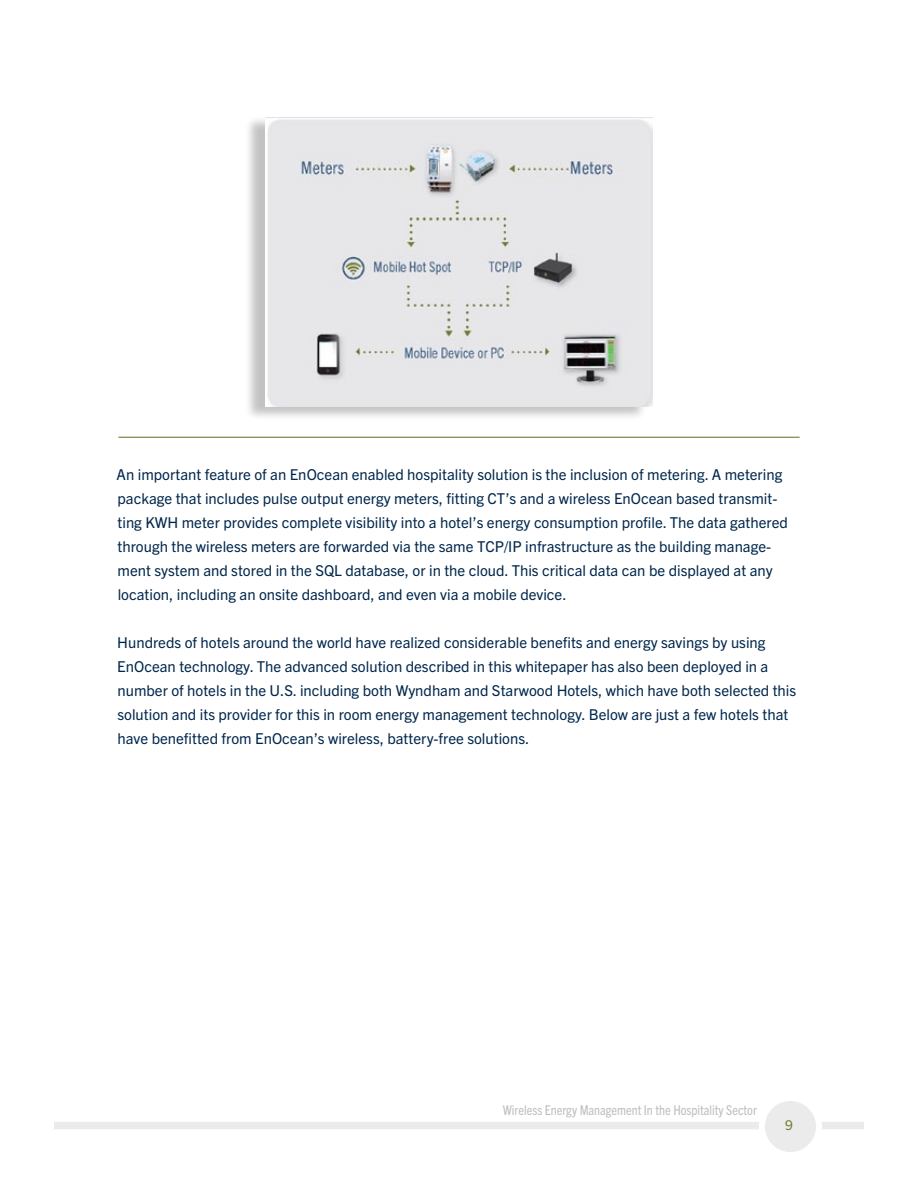
<style>
.page{position:relative;width:918px;height:1188px;background:#fff}
.page>*{position:absolute;margin:0;border:0;box-sizing:border-box;transform-origin:0 0}
.t1{font:15px/24px "Trade Gothic Next LT Pro";color:#00274c}
.t2{font:condensed 13.5px "Trade Gothic Next LT Pro";color:#bcbec0}
.t3{font:13.5px "Trade Gothic Next LT Pro";color:#737c34}
</style>
<div class="page">
<div style="left:54px;top:1122px;width:810px;height:7px;background:#ebebec"></div>
<div style="left:762px;top:1098px;width:57px;height:57px;background:#ebebec;border-radius:50%"></div>
<div style="left:759px;top:1095px;width:63px;height:63px;border:6px solid #fff;border-radius:50%"></div>
<hr style="left:118px;top:437px;width:682px;height:1px;background:#737c34">
<div style="left:244px;top:116px;width:403px;height:306px;background:#000;opacity:.24"></div>
<img style="left:266px;top:117px;width:386px;height:289px">
<p class="t1" style="left:117px;top:462px;width:673px">An important feature of an EnOcean enabled hospitality solution is the inclusion of metering. A metering package that includes pulse output energy meters, fitting CT’s and a wireless EnOcean based transmit&shy;ting KWH meter provides complete visibility into a hotel’s energy consumption profile. The data gathered through the wireless meters are forwarded via the same TCP/IP infrastructure as the building manage&shy;ment system and stored in the SQL database, or in the cloud. This critical data can be displayed at any location, including an onsite dashboard, and even via a mobile device.</p>
<p class="t1" style="left:117px;top:630px;width:680px">Hundreds of hotels around the world have realized considerable benefits and energy savings by using EnOcean technology. The advanced solution described in this whitepaper has also been deployed in a number of hotels in the U.S. including both Wyndham and Starwood Hotels, which have both selected this solution and its provider for this in room energy management technology. Below are just a few hotels that have benefitted from EnOcean’s wireless, battery-free solutions.</p>
<p class="t2" style="left:503px;top:1101px;width:256px">Wireless Energy Management In the Hospitality Sector</p>
<p class="t3" style="left:785px;top:1116px;width:9px">9</p>
</div>
